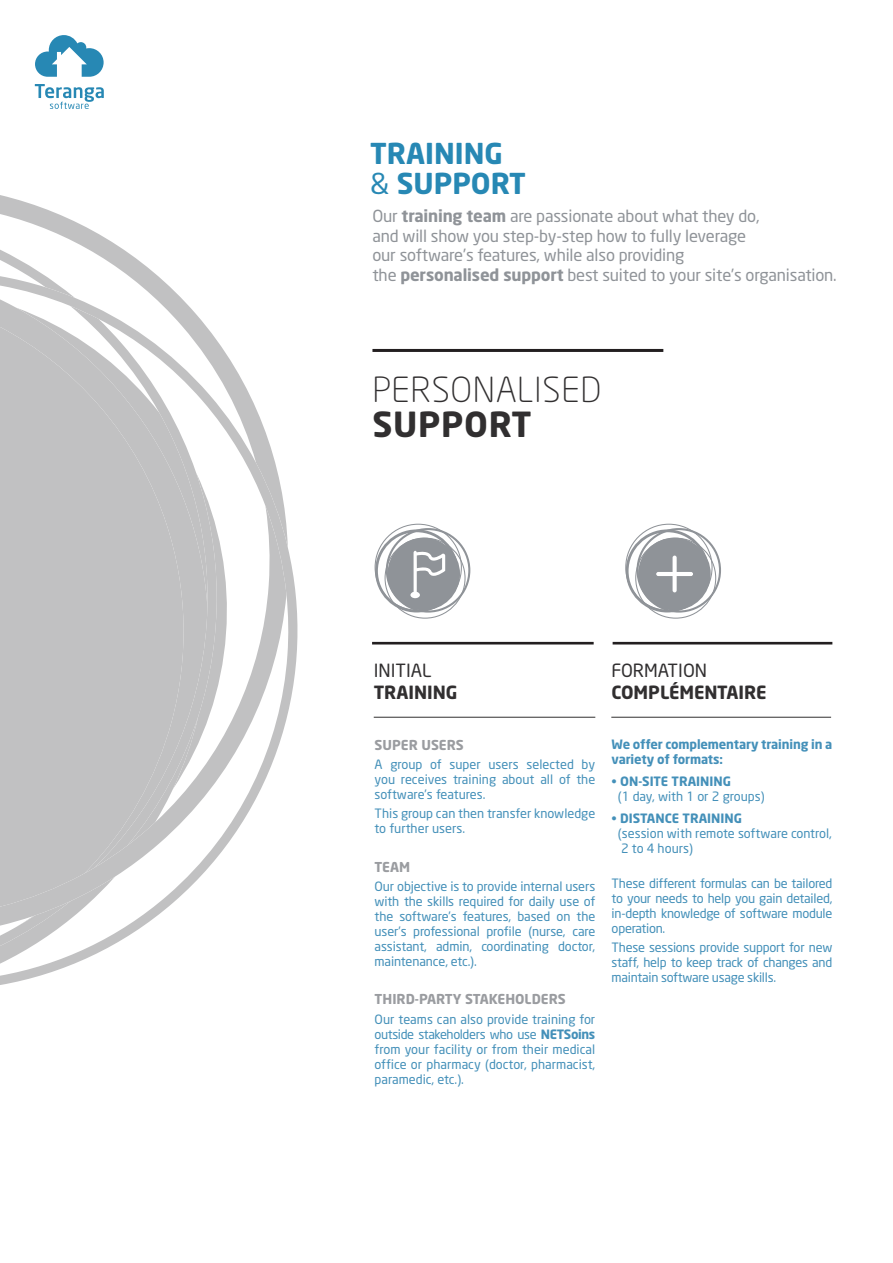
<style>
.page{position:relative;width:893px;height:1263px;background:#fff}
.page>*{position:absolute;margin:0;border:0;box-sizing:border-box;transform-origin:0 0}
.t1{font:300 34.2px "Neo Sans";letter-spacing:.02em;color:#312f30}
.t2{font:700 34.2px "Neo Sans";letter-spacing:.02em;color:#312f30}
.t3{font:700 28.5px/30px "Neo Sans";color:#2788b4}
.t4{font:700 18px "Neo Sans";color:#312f30}
.t5{font:18px "Neo Sans";color:#312f30}
.t6{font:16.5px/19.5px "Neo Sans";letter-spacing:-.01em;color:#8f9398}
.t7{font:700 13.5px "Neo Sans";color:#9a9ca0}
.t8{font:12.75px/15px "Neo Sans";letter-spacing:-.01em;color:#4490b9;text-align:justify}
.t9{font:700 12.75px/15px "Neo Sans";letter-spacing:-.01em;color:#4490b9}
.s1{font-weight:400}
.s2{font-weight:700}
</style>
<div class="page">
<svg style="left:35px;top:35px;width:69px;height:42px"></svg>
<svg style="left:35px;top:84px;width:69px;height:25px"></svg>
<hr style="left:374px;top:717px;width:221px;height:1px;background:#312f30">
<hr style="left:611px;top:717px;width:220px;height:1px;background:#312f30">
<div style="left:387px;top:538px;width:73px;height:72px;background:#8f9398;border-radius:50%"></div>
<div style="left:375px;top:529px;width:83px;height:83px;border:3px solid #8f9398;border-radius:50%"></div>
<div style="left:386px;top:528px;width:84px;height:85px;border:2px solid #8f9398;border-radius:50%"></div>
<div style="left:385px;top:538px;width:81px;height:81px;border:1px solid #8f9398;border-radius:50%"></div>
<div style="left:638px;top:538px;width:73px;height:72px;background:#8f9398;border-radius:50%"></div>
<div style="left:626px;top:529px;width:83px;height:83px;border:3px solid #8f9398;border-radius:50%"></div>
<div style="left:636px;top:528px;width:85px;height:85px;border:2px solid #8f9398;border-radius:50%"></div>
<div style="left:635px;top:538px;width:81px;height:81px;border:1px solid #8f9398;border-radius:50%"></div>
<svg style="left:656px;top:556px;width:37px;height:36px"></svg>
<hr style="left:372px;top:642px;width:222px;height:2px;background:#231f20">
<hr style="left:613px;top:642px;width:219px;height:2px;background:#231f20">
<svg style="left:0;top:195px;width:158px;height:81px"></svg>
<svg style="left:0;top:276px;width:298px;height:709px;fill:#c1c1c2"></svg>
<hr style="left:372px;top:349px;width:291px;height:3px;background:#231f20">
<svg style="left:410px;top:551px;width:35px;height:47px"></svg>
<h2 class="t3" style="left:370px;top:137px;width:157px">TRAINING <span class="s1">&amp;</span> SUPPORT</h2>
<p class="t6" style="left:372px;top:206px;width:466px">Our <span class="s2">training team</span> are passionate about what they do,<br>and will show you step-by-step how to fully leverage<br>our software’s features, while also providing<br>the <span class="s2">personalised support</span> best suited to your site’s organisation.</p>
<h1 class="t1" style="left:372px;top:369px;width:230px">PERSONALISED</h1>
<h1 class="t2" style="left:372px;top:402px;width:161px">SUPPORT</h1>
<h3 class="t5" style="left:374px;top:659px;width:59px">INITIAL</h3>
<h3 class="t4" style="left:374px;top:680px;width:85px">TRAINING</h3>
<p class="t7" style="left:375px;top:736px;width:91px">SUPER USERS</p>
<p class="t8" style="left:375px;top:756px;width:222px">A group of super users selected by you receives training about all of the software’s features.</p>
<p class="t8" style="left:375px;top:806px;width:222px">This group can then transfer knowledge to further users.</p>
<p class="t7" style="left:375px;top:858px;width:37px">TEAM</p>
<p class="t8" style="left:375px;top:878px;width:222px">Our objective is to provide internal users with the skills required for daily use of the software’s features, based on the user’s professional profile (nurse, care assistant, admin, coordinating doctor, maintenance, etc.).</p>
<p class="t7" style="left:375px;top:991px;width:193px">THIRD-PARTY STAKEHOLDERS</p>
<p class="t8" style="left:375px;top:1011px;width:222px">Our teams can also provide training for outside stakeholders who use <span class="s2">NETSoins </span>from your facility or from their medical office or pharmacy (doctor, pharmacist, paramedic, etc.).</p>
<h3 class="t5" style="left:611px;top:659px;width:97px">FORMATION</h3>
<h3 class="t4" style="left:611px;top:680px;width:157px">COMPLÉMENTAIRE</h3>
<p class="t9" style="left:612px;top:736px;width:222px">We offer complementary training in a variety of formats:</p>
<p class="t8" style="left:618px;top:774px;width:148px;text-indent:-6px">• <span class="s2">ON-SITE TRAINING<br></span>(1 day, with 1 or 2 groups)</p>
<p class="t8" style="left:618px;top:811px;width:216px;text-align:left;text-indent:-6px">• <span class="s2">DISTANCE TRAINING<br></span>(session with remote software control,<br>2 to 4 hours)</p>
<p class="t8" style="left:612px;top:875px;width:222px">These different formulas can be tailored to your needs to help you gain detailed, in-depth knowledge of software module operation.</p>
<p class="t8" style="left:612px;top:939px;width:222px">These sessions provide support for new staff, help to keep track of changes and maintain software usage skills.</p>
</div>
